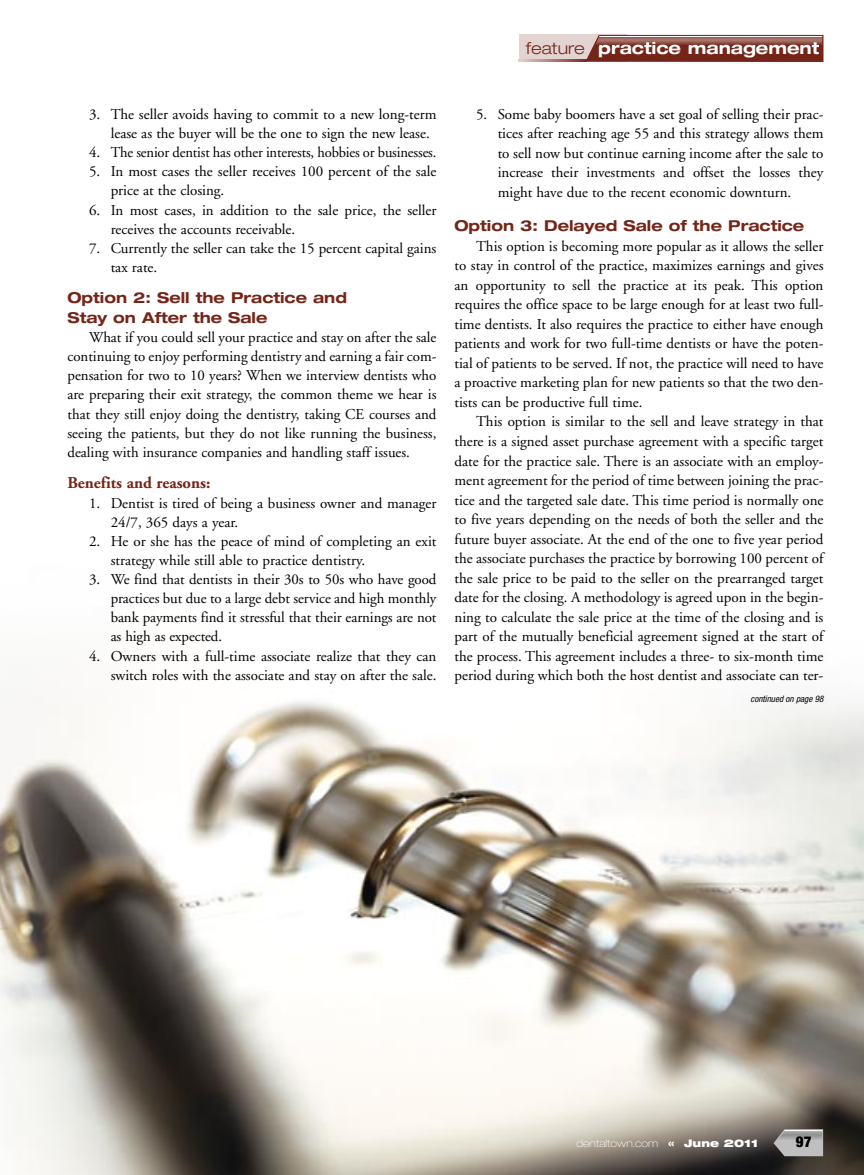
<style>
.page{position:relative;width:864px;height:1175px;background:#fff}
.page>*{position:absolute;margin:0;border:0;box-sizing:border-box;transform-origin:0 0}
.t1{font:700 expanded 16.5px "Helvetica Neue";color:#fff}
.t2{font:700 16.5px "Adobe Garamond";color:#752518}
.t3{font:15px/19.5px "Adobe Garamond";color:#000}
.t4{font:700 expanded 15px/19.5px "Helvetica Neue";color:#752518}
.t5{font:900 condensed 15px "Helvetica Neue";color:#000}
.t6{font:100 expanded 10.5px "Helvetica Neue";color:#fff}
.t7{font:italic condensed 9px "Helvetica Neue";color:#000}
.s1{font-weight:300;color:#752518}
.s2{font-weight:900}
</style>
<div class="page">
<img style="left:0;top:59px;width:864px;height:1115px">
<svg style="left:774px;top:1129px;width:49px;height:27px"></svg>
<div style="left:519px;top:35px;width:108px;height:27px;background:#e3d3d1"></div>
<svg style="left:586px;top:35px;width:238px;height:27px;background:#7a2e21"></svg>
<img style="left:594px;top:36px;width:228px;height:11px">
<img style="left:599px;top:42px;width:153px;height:5px">
<svg style="left:522px;top:59px;width:65px;height:3px"></svg>
<hr style="left:599px;top:36px;width:223px;height:1px;background:#fff">
<img style="left:776px;top:1130px;width:46px;height:11px">
<hr style="left:785px;top:1130px;width:37px;height:1px;background:#fff">
<p class="t1" style="left:526px;top:42px;width:295px"><span class="s1">feature</span> practice management</p>
<p class="t3" style="left:111px;top:106px;width:327px;text-indent:-22px">3. The seller avoids having to commit to a new long-term lease as the buyer will be the one to sign the new lease.</p>
<p class="t3" style="left:89px;top:144px;width:349px">4. The senior dentist has other interests, hobbies or businesses.</p>
<p class="t3" style="left:111px;top:163px;width:327px;text-indent:-22px">5. In most cases the seller receives 100 percent of the sale price at the closing.</p>
<p class="t3" style="left:111px;top:201px;width:327px;text-indent:-22px">6. In most cases, in addition to the sale price, the seller receives the accounts receivable.</p>
<p class="t3" style="left:111px;top:240px;width:327px;text-indent:-22px">7. Currently the seller can take the 15 percent capital gains tax rate.</p>
<p class="t4" style="left:68px;top:290px;width:281px">Option 2: Sell the Practice and<br>Stay on After the Sale</p>
<p class="t3" style="left:67px;top:329px;width:371px;text-align:justify;text-indent:22px">What if you could sell your practice and stay on after the sale continuing to enjoy performing dentistry and earning a fair com&shy;pensation for two to 10 years? When we interview dentists who are preparing their exit strategy, the common theme we hear is that they still enjoy doing the dentistry, taking CE courses and seeing the patients, but they do not like running the business, dealing with insurance companies and handling staff issues.</p>
<p class="t2" style="left:68px;top:476px;width:144px">Benefits and reasons:</p>
<p class="t3" style="left:111px;top:494px;width:327px;text-indent:-22px">1. Dentist is tired of being a business owner and manager<br>24/7, 365 days a year.</p>
<p class="t3" style="left:111px;top:533px;width:327px;text-indent:-22px">2. He or she has the peace of mind of completing an exit strategy while still able to practice dentistry.</p>
<p class="t3" style="left:111px;top:571px;width:327px;text-align:justify;text-indent:-22px">3. We find that dentists in their 30s to 50s who have good practices but due to a large debt service and high monthly bank payments find it stressful that their earnings are not as high as expected.</p>
<p class="t3" style="left:89px;top:648px;width:349px;text-align:right">4. Owners with a full-time associate realize that they can switch roles with the associate and stay on after the sale.</p>
<p class="t3" style="left:498px;top:106px;width:327px;text-align:justify;text-indent:-22px">5. Some baby boomers have a set goal of selling their prac&shy;tices after reaching age 55 and this strategy allows them to sell now but continue earning income after the sale to increase their investments and offset the losses they might have due to the recent economic downturn.</p>
<p class="t4" style="left:454px;top:218px;width:351px">Option 3: Delayed Sale of the Practice</p>
<p class="t3" style="left:454px;top:238px;width:371px;text-align:justify;text-indent:22px">This option is becoming more popular as it allows the seller to stay in control of the practice, maximizes earnings and gives an opportunity to sell the practice at its peak. This option requires the office space to be large enough for at least two full&shy;time dentists. It also requires the practice to either have enough patients and work for two full-time dentists or have the poten&shy;tial of patients to be served. If not, the practice will need to have a proactive marketing plan for new patients so that the two den&shy;tists can be productive full time.</p>
<p class="t3" style="left:454px;top:413px;width:371px;text-align:justify;text-indent:22px">This option is similar to the sell and leave strategy in that there is a signed asset purchase agreement with a specific target date for the practice sale. There is an associate with an employ&shy;ment agreement for the period of time between joining the prac&shy;tice and the targeted sale date. This time period is normally one to five years depending on the needs of both the seller and the future buyer associate. At the end of the one to five year period the associate purchases the practice by borrowing 100 percent of the sale price to be paid to the seller on the prearranged target date for the closing. A methodology is agreed upon in the begin&shy;ning to calculate the sale price at the time of the closing and is part of the mutually beneficial agreement signed at the start of the process. This agreement includes a three- to six-month time period during which both the host dentist and associate can ter-</p>
<p class="t7" style="left:751px;top:695px;width:76px">continued on page 98</p>
<p class="t6" style="left:577px;top:1139px;width:183px">dentaltown.com <span class="s2">« June 2011</span></p>
<p class="t5" style="left:796px;top:1136px;width:17px">97</p>
</div>
